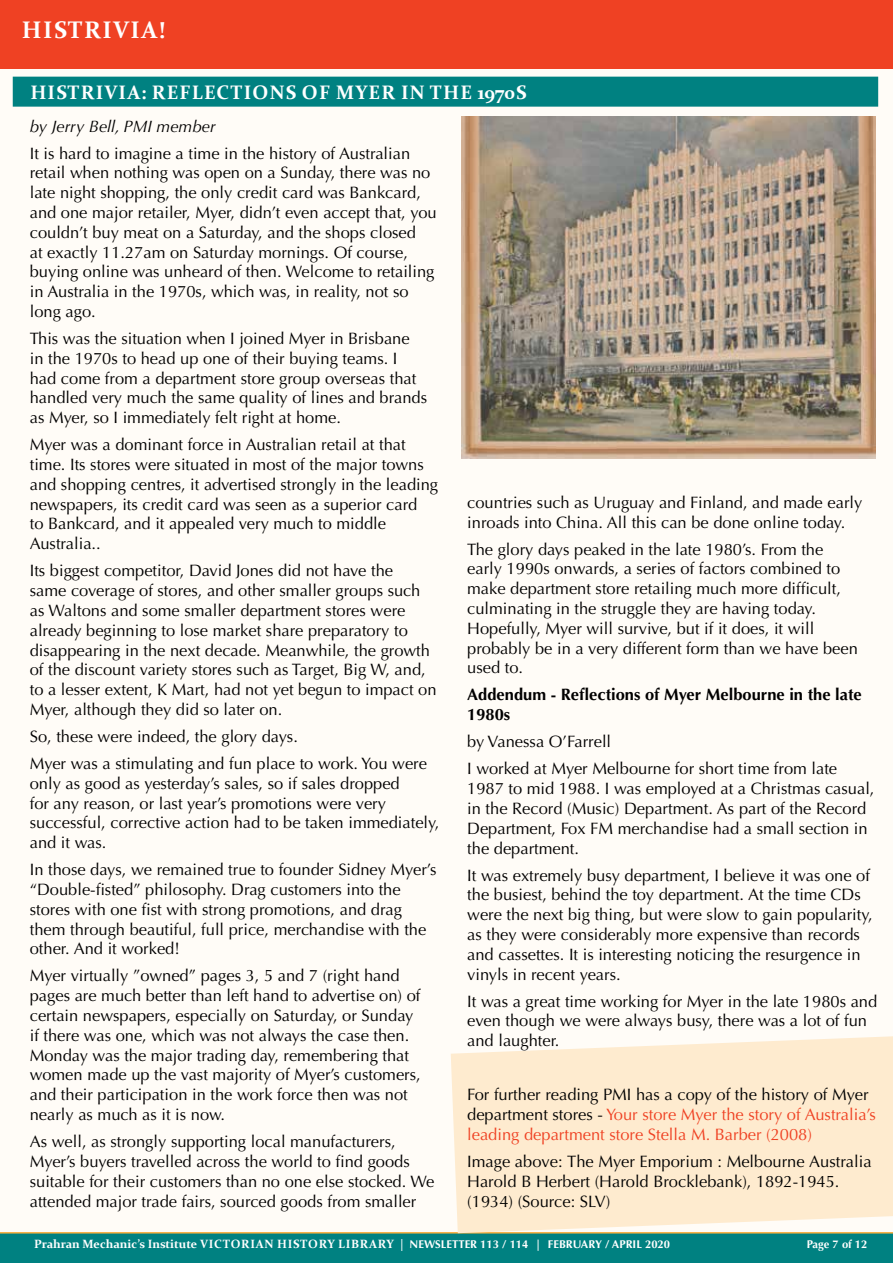
<style>
.page{position:relative;width:893px;height:1263px;background:#fff}
.page>*{position:absolute;margin:0;border:0;box-sizing:border-box;transform-origin:0 0}
.t1{font:700 24px "Constantia";letter-spacing:.06em;color:#fff}
.t2{font:700 19.5px "Constantia";letter-spacing:.06em;color:#fff}
.t3{font:16.5px/19.8px "Optima LT Std";color:#000}
.t4{font:16.5px/19.8px "Optima LT Std";color:#ef4123}
.t5{font:700 16.5px/19.8px "Optima LT Std";color:#000}
.t6{font:italic 16.5px "Optima LT Std";color:#000}
.t7{font:700 12px "Constantia";color:#fff}
.t8{font:700 11.25px "Optima LT Std";color:#fff}
.s1{color:#000}
.s2{font-family:"Optima LT Std";font-size:11.25px}
</style>
<div class="page">
<div style="left:0;top:68px;width:893px;height:1165px;background:#fffcf7"></div>
<div style="left:0;top:1232px;width:893px;height:31px;background:#008181"></div>
<div style="left:0;top:0;width:893px;height:68px;background:#ef4123"></div>
<svg style="left:451px;top:1036px;width:442px;height:197px;fill:#feebcf"></svg>
<div style="left:13px;top:77px;width:865px;height:30px;background:#008181"></div>
<img style="left:461px;top:116px;width:415px;height:342px">
<h1 class="t1" style="left:22px;top:14px;width:145px">HISTRIVIA!</h1>
<p class="t2" style="left:30px;top:79px;width:497px">HISTRIVIA: REFLECTIONS OF MYER IN THE 1970S</p>
<p class="t6" style="left:30px;top:116px;width:187px">by Jerry Bell, PMI member</p>
<p class="t3" style="left:30px;top:143px;width:408px">It is hard to imagine a time in the history of Australian retail when nothing was open on a Sunday, there was no late night shopping, the only credit card was Bankcard, and one major retailer, Myer, didn’t even accept that, you couldn’t buy meat on a Saturday, and the shops closed<br>at exactly 11.27am on Saturday mornings. Of course, buying online was unheard of then. Welcome to retailing in Australia in the 1970s, which was, in reality, not so long ago.</p>
<p class="t3" style="left:30px;top:329px;width:399px">This was the situation when I joined Myer in Brisbane in the 1970s to head up one of their buying teams. I had come from a department store group overseas that handled very much the same quality of lines and brands as Myer, so I immediately felt right at home.</p>
<p class="t3" style="left:30px;top:435px;width:410px">Myer was a dominant force in Australian retail at that time. Its stores were situated in most of the major towns and shopping centres, it advertised strongly in the leading newspapers, its credit card was seen as a superior card<br>to Bankcard, and it appealed very much to middle Australia..</p>
<p class="t3" style="left:30px;top:561px;width:408px">Its biggest competitor, David Jones did not have the<br>same coverage of stores, and other smaller groups such as Waltons and some smaller department stores were already beginning to lose market share preparatory to disappearing in the next decade. Meanwhile, the growth of the discount variety stores such as Target, Big W, and, to a lesser extent, K Mart, had not yet begun to impact on Myer, although they did so later on.</p>
<p class="t3" style="left:30px;top:723px;width:399px;line-height:27px">So, these were indeed, the glory days.<br>Myer was a stimulating and fun place to work. You were</p>
<p class="t3" style="left:30px;top:773px;width:411px">only as good as yesterday’s sales, so if sales dropped<br>for any reason, or last year’s promotions were very successful, corrective action had to be taken immediately, and it was.</p>
<p class="t3" style="left:30px;top:860px;width:408px">In those days, we remained true to founder Sidney Myer’s “Double-fisted” philosophy. Drag customers into the stores with one fist with strong promotions, and drag them through beautiful, full price, merchandise with the other. And it worked!</p>
<p class="t3" style="left:30px;top:966px;width:392px">Myer virtually ”owned” pages 3, 5 and 7 (right hand pages are much better than left hand to advertise on) of certain newspapers, especially on Saturday, or Sunday if there was one, which was not always the case then.<br>Monday was the major trading day, remembering that women made up the vast majority of Myer’s customers, and their participation in the work force then was not nearly as much as it is now.</p>
<p class="t3" style="left:30px;top:1132px;width:406px">As well, as strongly supporting local manufacturers, Myer’s buyers travelled across the world to find goods suitable for their customers than no one else stocked. We attended major trade fairs, sourced goods from smaller</p>
<p class="t3" style="left:467px;top:492px;width:397px">countries such as Uruguay and Finland, and made early inroads into China. All this can be done online today.</p>
<p class="t3" style="left:467px;top:539px;width:392px">The glory days peaked in the late 1980’s. From the early 1990s onwards, a series of factors combined to make department store retailing much more difficult, culminating in the struggle they are having today.<br>Hopefully, Myer will survive, but if it does, it will probably be in a very different form than we have been used to.</p>
<p class="t5" style="left:467px;top:685px;width:396px">Addendum - Reflections of Myer Melbourne in the late<br>1980s</p>
<p class="t3" style="left:467px;top:728px;width:371px;line-height:27px">by Vanessa O’Farrell<br>I worked at Myer Melbourne for short time from late</p>
<p class="t3" style="left:467px;top:779px;width:409px">1987 to mid 1988. I was employed at a Christmas casual, in the Record (Music) Department. As part of the Record Department, Fox FM merchandise had a small section in the department.</p>
<p class="t3" style="left:467px;top:865px;width:407px">It was extremely busy department, I believe it was one of the busiest, behind the toy department. At the time CDs were the next big thing, but were slow to gain popularity, as they were considerably more expensive than records and cassettes. It is interesting noticing the resurgence in vinyls in recent years.</p>
<p class="t3" style="left:467px;top:991px;width:412px">It was a great time working for Myer in the late 1980s and even though we were always busy, there was a lot of fun and laughter.</p>
<p class="t4" style="left:467px;top:1085px;width:410px"><span class="s1">For further reading PMI has a copy of the history of Myer department stores -</span> Your store Myer the story of Australia’s leading department store Stella M. Barber (2008)</p>
<p class="t3" style="left:467px;top:1152px;width:406px">Image above: The Myer Emporium : Melbourne Australia<br>Harold B Herbert (Harold Brocklebank), 1892-1945. (1934) (Source: SLV)</p>
<p class="t7" style="left:34px;top:1235px;width:638px">Prahran Mechanic’s Institute VICTORIAN HISTORY LIBRARY | <span class="s2">NEWSLETTER 113 / 114 | FEBRUARY / APRIL 2020</span></p>
<p class="t8" style="left:807px;top:1237px;width:62px">Page 7 of 12</p>
</div>
